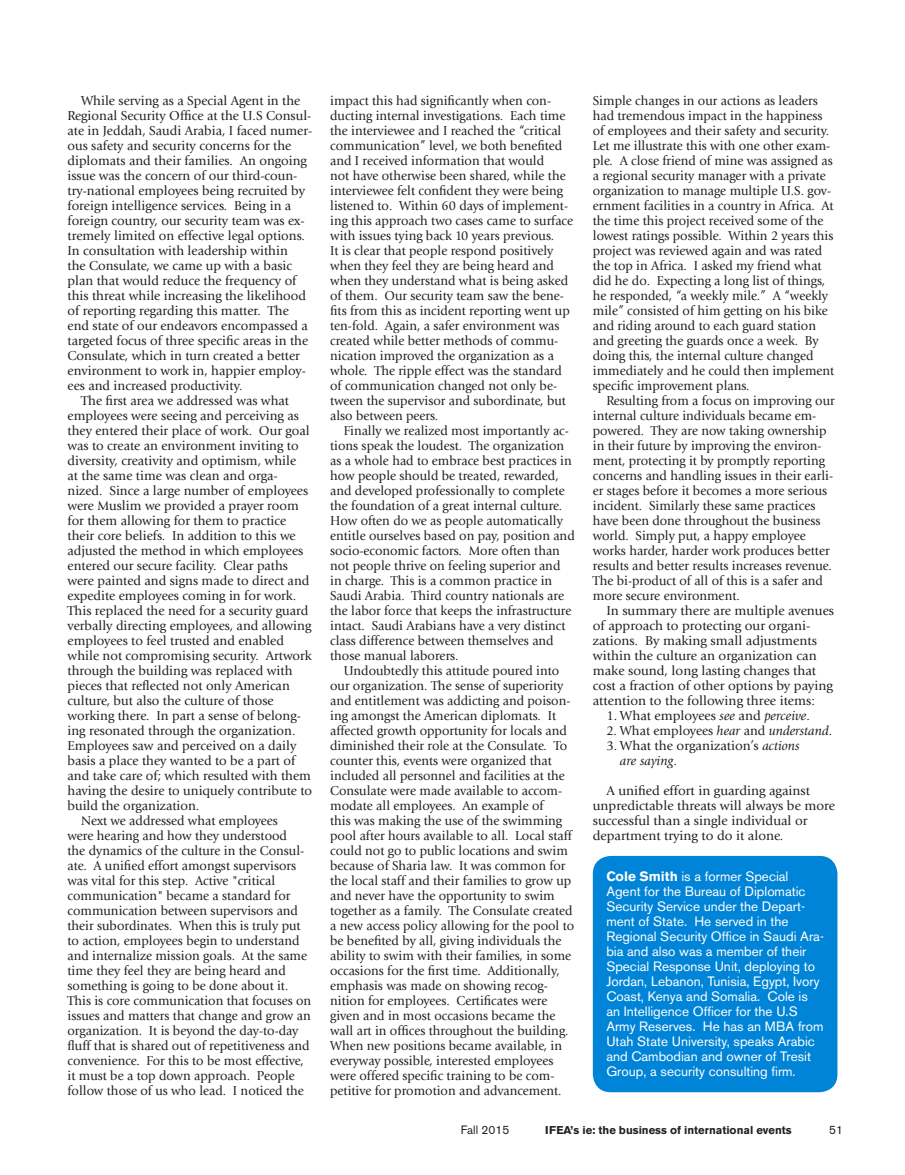
<style>
.page{position:relative;width:905px;height:1175px;background:#fff}
.page>*{position:absolute;margin:0;border:0;box-sizing:border-box;transform-origin:0 0}
.Body_Text_96{font:13.5px/15px "Giovanni";color:#231f20;scale:.96 1}
.Body_Text_98{font:13.5px/15px "Giovanni";color:#231f20}
.t1{font:13.5px/15px "Akzidenz Grotesk BE";color:#fff}
.Body_Text{font:13.5px/15px "Giovanni";color:#231f20}
.Body_Text_96-2{font:13.5px/15px "Giovanni";color:#231f20}
.t2{font:12px "Akzidenz Grotesk BE";color:#231f20}
.t3{font:700 11.25px "Akzidenz Grotesk BE";color:#231f20}
.s1{font-style:italic}
.s2{font-weight:700}
</style>
<div class="page">
<div style="left:592px;top:856px;width:245px;height:236px;background:#0084d7;border-radius:18px"></div>
<p class="Body_Text_98" style="left:68px;top:93px;width:246px;text-indent:13px">While serving as a Special Agent in the Regional Security Office at the U.S Consul&shy;ate in Jeddah, Saudi Arabia, I faced numer&shy;ous safety and security concerns for the diplomats and their families. An ongoing issue was the concern of our third-coun&shy;try-national employees being recruited by foreign intelligence services. Being in a foreign country, our security team was ex&shy;tremely limited on effective legal options.<br>In consultation with leadership within<br>the Consulate, we came up with a basic plan that would reduce the frequency of this threat while increasing the likelihood of reporting regarding this matter. The end state of our endeavors encompassed a targeted focus of three specific areas in the Consulate, which in turn created a better environment to work in, happier employ&shy;ees and increased productivity.</p>
<p class="Body_Text_98" style="left:68px;top:393px;width:246px;text-indent:13px">The first area we addressed was what employees were seeing and perceiving as they entered their place of work. Our goal was to create an environment inviting to diversity, creativity and optimism, while<br>at the same time was clean and orga&shy;nized. Since a large number of employees were Muslim we provided a prayer room for them allowing for them to practice their core beliefs. In addition to this we adjusted the method in which employees entered our secure facility. Clear paths were painted and signs made to direct and expedite employees coming in for work.<br>This replaced the need for a security guard verbally directing employees, and allowing employees to feel trusted and enabled while not compromising security. Artwork through the building was replaced with pieces that reflected not only American culture, but also the culture of those working there. In part a sense of belong&shy;ing resonated through the organization.<br>Employees saw and perceived on a daily basis a place they wanted to be a part of and take care of; which resulted with them having the desire to uniquely contribute to build the organization.</p>
<p class="Body_Text_96" style="left:67px;top:813px;width:255px;text-indent:14px">Next we addressed what employees<br>were hearing and how they understood<br>the dynamics of the culture in the Consul&shy;ate. A unified effort amongst supervisors was vital for this step. Active "critical communication" became a standard for communication between supervisors and their subordinates. When this is truly put to action, employees begin to understand and internalize mission goals. At the same time they feel they are being heard and something is going to be done about it.<br>This is core communication that focuses on issues and matters that change and grow an organization. It is beyond the day-to-day fluff that is shared out of repetitiveness and convenience. For this to be most effective, it must be a top down approach. People follow those of us who lead. I noticed the</p>
<p class="Body_Text_96" style="left:330px;top:93px;width:254px">impact this had significantly when con&shy;ducting internal investigations. Each time the interviewee and I reached the “critical communication” level, we both benefited and I received information that would<br>not have otherwise been shared, while the interviewee felt confident they were being listened to. Within 60 days of implement&shy;ing this approach two cases came to surface with issues tying back 10 years previous.<br>It is clear that people respond positively when they feel they are being heard and when they understand what is being asked of them. Our security team saw the bene&shy;fits from this as incident reporting went up ten-fold. Again, a safer environment was created while better methods of commu&shy;nication improved the organization as a whole. The ripple effect was the standard of communication changed not only be&shy;tween the supervisor and subordinate, but also between peers.</p>
<p class="Body_Text_96" style="left:330px;top:423px;width:256px;text-indent:14px">Finally we realized most importantly ac&shy;tions speak the loudest. The organization as a whole had to embrace best practices in how people should be treated, rewarded, and developed professionally to complete the foundation of a great internal culture.<br>How often do we as people automatically entitle ourselves based on pay, position and socio-economic factors. More often than not people thrive on feeling superior and in charge. This is a common practice in Saudi Arabia. Third country nationals are the labor force that keeps the infrastructure intact. Saudi Arabians have a very distinct class difference between themselves and those manual laborers.</p>
<p class="Body_Text_96" style="left:330px;top:663px;width:256px;text-indent:14px">Undoubtedly this attitude poured into our organization. The sense of superiority and entitlement was addicting and poison&shy;ing amongst the American diplomats. It affected growth opportunity for locals and diminished their role at the Consulate. To counter this, events were organized that included all personnel and facilities at the Consulate were made available to accom&shy;modate all employees. An example of<br>this was making the use of the swimming pool after hours available to all. Local staff could not go to public locations and swim because of Sharia law. It was common for the local staff and their families to grow up and never have the opportunity to swim together as a family. The Consulate created a new access policy allowing for the pool to be benefited by all, giving individuals the ability to swim with their families, in some occasions for the first time. Additionally, emphasis was made on showing recog&shy;nition for employees. Certificates were given and in most occasions became the wall art in offices throughout the building.<br>When new positions became available, in everyway possible, interested employees were offered specific training to be com&shy;petitive for promotion and advancement.</p>
<p class="Body_Text_96" style="left:593px;top:93px;width:253px">Simple changes in our actions as leaders had tremendous impact in the happiness of employees and their safety and security.<br>Let me illustrate this with one other exam&shy;ple. A close friend of mine was assigned as a regional security manager with a private organization to manage multiple U.S. gov&shy;ernment facilities in a country in Africa. At the time this project received some of the lowest ratings possible. Within 2 years this project was reviewed again and was rated the top in Africa. I asked my friend what did he do. Expecting a long list of things, he responded, “a weekly mile.” A “weekly mile” consisted of him getting on his bike and riding around to each guard station and greeting the guards once a week. By doing this, the internal culture changed immediately and he could then implement specific improvement plans.</p>
<p class="Body_Text_96" style="left:593px;top:393px;width:253px;text-indent:14px">Resulting from a focus on improving our internal culture individuals became em&shy;powered. They are now taking ownership in their future by improving the environ&shy;ment, protecting it by promptly reporting concerns and handling issues in their earli&shy;er stages before it becomes a more serious incident. Similarly these same practices have been done throughout the business world. Simply put, a happy employee works harder, harder work produces better results and better results increases revenue.<br>The bi-product of all of this is a safer and more secure environment.</p>
<p class="Body_Text" style="left:592px;top:603px;width:243px;text-indent:14px">In summary there are multiple avenues of approach to protecting our organi&shy;zations. By making small adjustments within the culture an organization can make sound, long lasting changes that cost a fraction of other options by paying attention to the following three items:</p>
<p class="Body_Text_96-2" style="left:606px;top:708px;width:205px">1. What employees <span class="s1">see</span> and <span class="s1">perceive</span>.</p>
<p class="Body_Text_96-2" style="left:606px;top:723px;width:227px">2. What employees <span class="s1">hear</span> and <span class="s1">understand</span>.</p>
<p class="Body_Text_96-2" style="left:620px;top:738px;width:181px;text-indent:-14px">3. What the organization’s <span class="s1">actions are saying</span>.</p>
<p class="Body_Text" style="left:592px;top:783px;width:244px;text-indent:14px">A unified effort in guarding against unpredictable threats will always be more successful than a single individual or department trying to do it alone.</p>
<p class="t1" style="left:606px;top:868px;width:219px"><span class="s2">Cole Smith</span> is a former Special Agent for the Bureau of Diplomatic Security Service under the Depart&shy;ment of State. He served in the Regional Security Office in Saudi Ara&shy;bia and also was a member of their Special Response Unit, deploying to Jordan, Lebanon, Tunisia, Egypt, Ivory Coast, Kenya and Somalia. Cole is an Intelligence Officer for the U.S Army Reserves. He has an MBA from Utah State University, speaks Arabic and Cambodian and owner of Tresit Group, a security consulting firm.</p>
<p class="t2" style="left:461px;top:1123px;width:50px">Fall 2015</p>
<p class="t3" style="left:545px;top:1124px;width:248px">IFEA’s ie: the business of international events</p>
<p class="t2" style="left:829px;top:1123px;width:15px">51</p>
</div>
